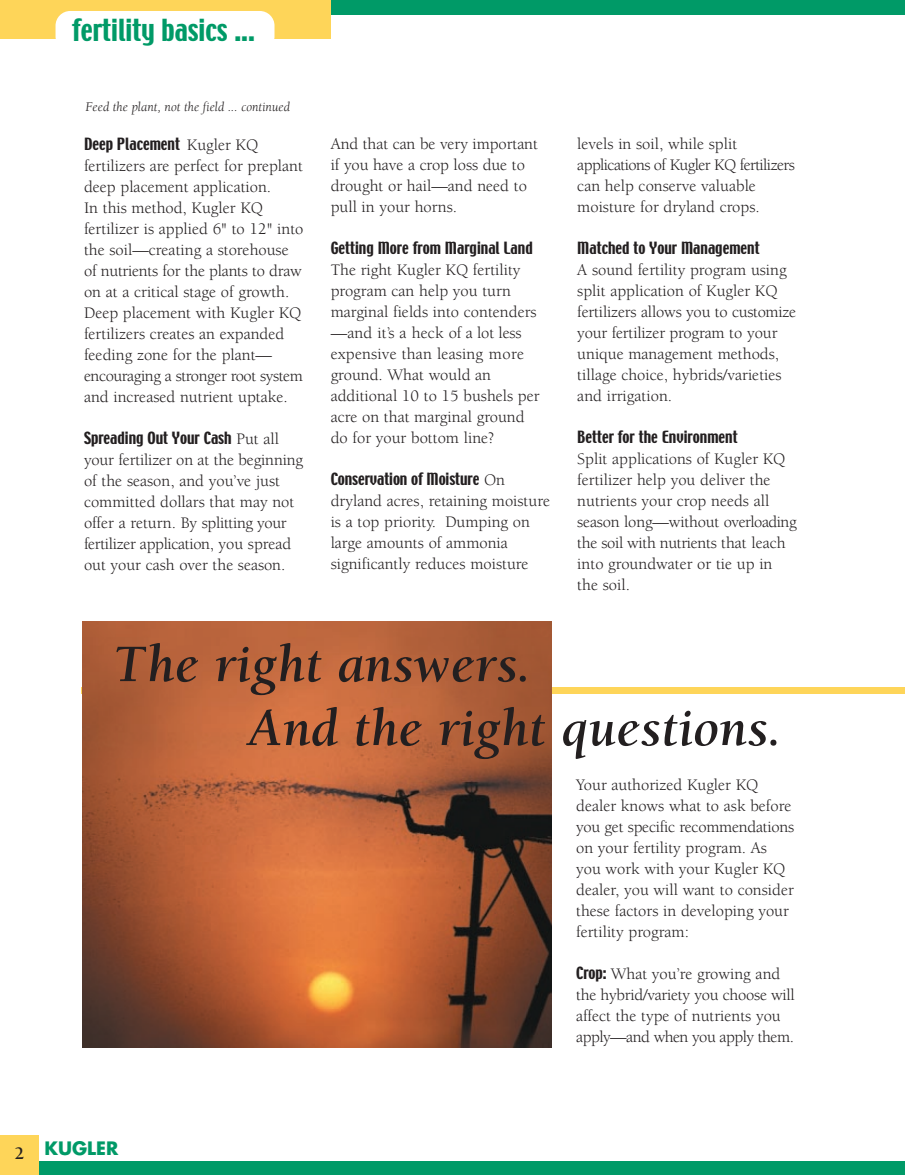
<style>
.page{position:relative;width:905px;height:1175px;background:#fff}
.page>*{position:absolute;margin:0;border:0;box-sizing:border-box;transform-origin:0 0}
.t1{font:italic 700 54px "Berkeley";color:#231f20}
.t2{font:27px "Techno";color:#009a67}
.t3{font:700 18px "Futura";color:#009a67}
.t4{font:16.5px/21px "Berkeley";color:#231f20}
.t5{font:15px "Techno";color:#231f20}
.t6{font:italic 13.5px "Berkeley";color:#231f20}
.s1{font-family:"Berkeley";font-size:16.5px}
.s2{font-family:"Berkeley";color:#231f20}
.s3{font-family:"Techno";font-size:15px}
</style>
<div class="page">
<div style="left:38px;top:1161px;width:866px;height:13px;background:#009a67"></div>
<div style="left:0;top:1135px;width:39px;height:39px;background:#fed559"></div>
<div style="left:81px;top:687px;width:823px;height:6px;background:#fed559"></div>
<img style="left:83px;top:621px;width:468px;height:426px">
<div style="left:1px;top:0;width:903px;height:15px;background:#009a67"></div>
<div style="left:0;top:0;width:331px;height:39px;background:#fed559"></div>
<div style="left:56px;top:11px;width:218px;height:40px;background:#fff;border-radius:15px"></div>
<h2 class="t2" style="left:72px;top:19px;width:184px">fertility basics ...</h2>
<p class="t6" style="left:85px;top:101px;width:206px">Feed the plant, not the field ... continued</p>
<p class="t5" style="left:84px;top:137px;width:176px">Deep Placement <span class="s1">Kugler KQ</span></p>
<p class="t4" style="left:84px;top:156px;width:221px">fertilizers are perfect for preplant deep placement application.<br>In this method, Kugler KQ fertilizer is applied 6" to 12" into the soil—creating a storehouse of nutrients for the plants to draw on at a critical stage of growth.<br>Deep placement with Kugler KQ fertilizers creates an expanded feeding zone for the plant— encouraging a stronger root system and increased nutrient uptake.</p>
<p class="t5" style="left:84px;top:431px;width:196px">Spreading Out Your Cash <span class="s1">Put all</span></p>
<p class="t4" style="left:84px;top:450px;width:220px">your fertilizer on at the beginning of the season, and you’ve just committed dollars that may not offer a return. By splitting your fertilizer application, you spread out your cash over the season.</p>
<p class="t4" style="left:331px;top:134px;width:209px">And that can be very important if you have a crop loss due to drought or hail—and need to pull in your horns.</p>
<p class="t5" style="left:330px;top:241px;width:203px">Getting More from Marginal Land</p>
<p class="t4" style="left:330px;top:260px;width:210px">The right Kugler KQ fertility program can help you turn marginal fields into contenders —and it’s a heck of a lot less expensive than leasing more ground. What would an additional 10 to 15 bushels per acre on that marginal ground do for your bottom line?</p>
<p class="t5" style="left:330px;top:472px;width:176px">Conservation of Moisture <span class="s1">On</span></p>
<p class="t4" style="left:331px;top:491px;width:221px">dryland acres, retaining moisture is a top priority. Dumping on large amounts of ammonia significantly reduces moisture</p>
<h1 class="t1" style="left:114px;top:643px;width:419px">The right answers.</h1>
<p class="t4" style="left:577px;top:134px;width:219px">levels in soil, while split applications of Kugler KQ fertilizers can help conserve valuable moisture for dryland crops.</p>
<p class="t5" style="left:577px;top:241px;width:184px">Matched to Your Management</p>
<p class="t4" style="left:577px;top:260px;width:220px">A sound fertility program using split application of Kugler KQ fertilizers allows you to customize your fertilizer program to your unique management methods, tillage choice, hybrids/varieties and irrigation.</p>
<p class="t5" style="left:577px;top:430px;width:162px">Better for the Environment</p>
<p class="t4" style="left:577px;top:449px;width:221px">Split applications of Kugler KQ fertilizer help you deliver the nutrients your crop needs all season long—without overloading the soil with nutrients that leach into groundwater or tie up in the soil.</p>
<h1 class="t1" style="left:248px;top:707px;width:535px">And the right questions.</h1>
<p class="t3" style="left:15px;top:1140px;width:105px"><span class="s2">2</span> KUGLER</p>
<p class="t4" style="left:576px;top:775px;width:219px">Your authorized Kugler KQ dealer knows what to ask before you get specific recommendations on your fertility program. As you work with your Kugler KQ dealer, you will want to consider these factors in developing your fertility program:</p>
<p class="t4" style="left:576px;top:964px;width:220px"><span class="s3">Crop:</span> What you’re growing and the hybrid/variety you choose will affect the type of nutrients you apply—and when you apply them.</p>
</div>
